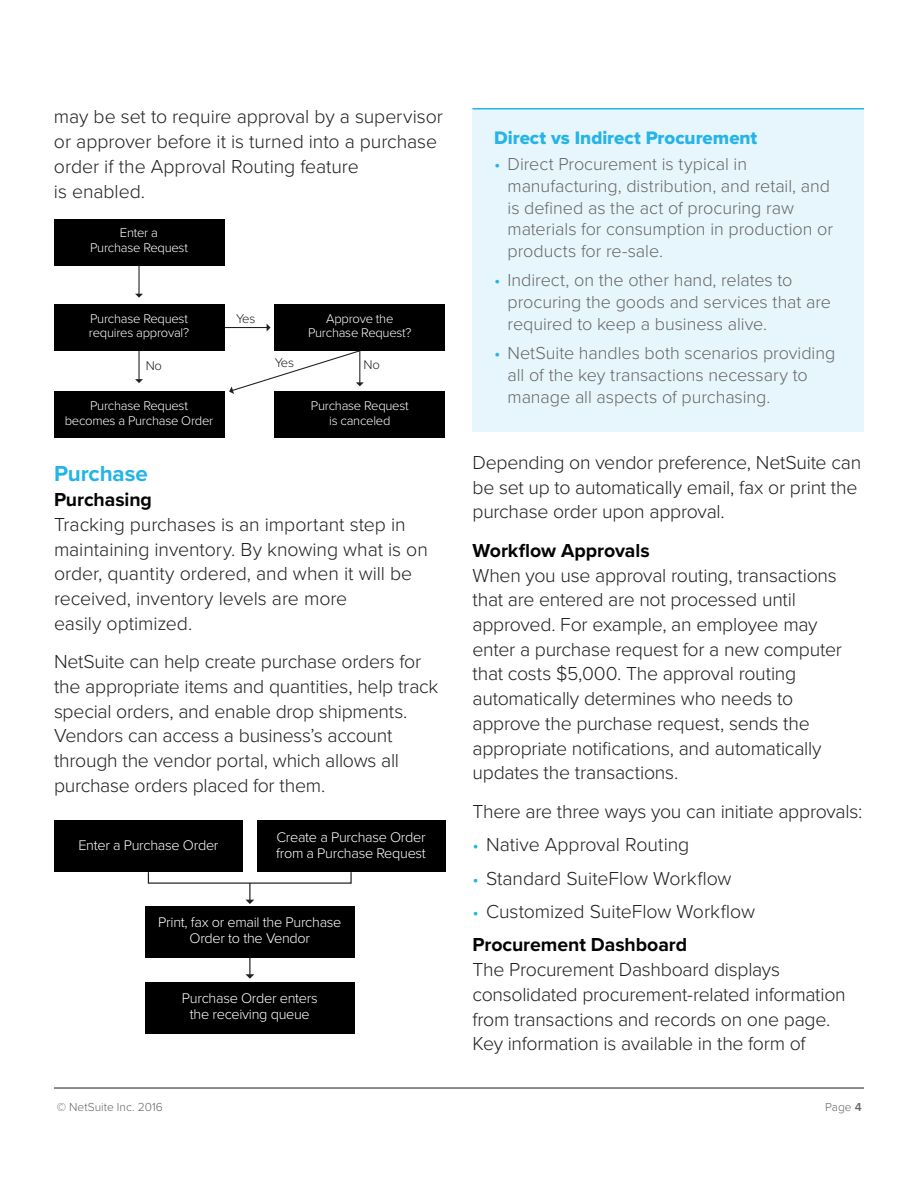
<style>
.page{position:relative;width:918px;height:1188px;background:#fff}
.page>*{position:absolute;margin:0;border:0;box-sizing:border-box;transform-origin:0 0}
.t1{font:700 22.5px "Proxima Nova";letter-spacing:-.005em;color:#24b4e8}
.t2{font:300 19.5px/24.8px "Proxima Nova";letter-spacing:-.015em;color:#231f20}
.t3{font:700 19.5px "Proxima Nova";letter-spacing:-.005em;color:#040503}
.t4{font:18.75px "Proxima Nova Extrabld";color:#24b4e8}
.t5{font:300 18px/21.6px "Proxima Nova";letter-spacing:-.005em;color:#666}
.t6{font:300 14.4px/16px "Proxima Nova";letter-spacing:-.02em;color:#fff;text-align:center}
.t7{font:300 13.05px/14.5px "Proxima Nova";letter-spacing:-.02em;color:#fff;text-align:center}
.t8{font:300 13.05px "Proxima Nova";letter-spacing:-.02em;color:#231f20}
.t9{font:300 12px "Proxima Nova";color:#666}
.s1{color:#24b4e8}
.s2{font-size:18px;color:#24b4e8}
.s3{font-weight:700;color:#040503}
.s4{font-weight:600}
</style>
<div class="page">
<hr style="left:54px;top:1087px;width:810px;height:2px;background:#666">
<div style="left:472px;top:108px;width:392px;height:324px;background:#e7f6fc"></div>
<hr style="left:472px;top:108px;width:392px;height:2px;background:#24b4e8">
<svg style="left:246px;top:884px;width:8px;height:20px"></svg>
<svg style="left:246px;top:958px;width:8px;height:21px"></svg>
<div style="left:54px;top:820px;width:189px;height:52px;background:#000"></div>
<div style="left:257px;top:820px;width:189px;height:52px;background:#000"></div>
<div style="left:145px;top:906px;width:209px;height:52px;background:#000"></div>
<div style="left:145px;top:982px;width:209px;height:52px;background:#000"></div>
<div style="left:54px;top:219px;width:170px;height:46px;background:#000"></div>
<hr style="left:138px;top:265px;width:2px;height:29px;background:#231f20">
<svg style="left:135px;top:294px;width:8px;height:4px"></svg>
<hr style="left:224px;top:327px;width:43px;height:1px;background:#231f20">
<svg style="left:267px;top:324px;width:4px;height:7px"></svg>
<svg style="left:229px;top:349px;width:135px;height:45px"></svg>
<hr style="left:138px;top:351px;width:2px;height:29px;background:#231f20">
<svg style="left:135px;top:379px;width:8px;height:4px"></svg>
<div style="left:275px;top:304px;width:170px;height:47px;background:#000"></div>
<div style="left:275px;top:391px;width:170px;height:47px;background:#000"></div>
<div style="left:54px;top:304px;width:170px;height:47px;background:#000"></div>
<div style="left:54px;top:391px;width:170px;height:47px;background:#000"></div>
<p class="t2" style="left:54px;top:105px;width:391px">may be set to require approval by a supervisor or approver before it is turned into a purchase order if the Approval Routing feature<br>is enabled.</p>
<p class="t7" style="left:90px;top:226px;width:99px">Enter a<br>Purchase Request</p>
<p class="t7" style="left:89px;top:311px;width:102px;text-align:left">Purchase Request requires approval?</p>
<p class="t8" style="left:236px;top:311px;width:21px">Yes</p>
<p class="t7" style="left:308px;top:311px;width:105px">Approve the<br>Purchase Request?</p>
<p class="t8" style="left:146px;top:358px;width:18px">No</p>
<p class="t8" style="left:275px;top:355px;width:21px">Yes</p>
<p class="t8" style="left:364px;top:356px;width:18px">No</p>
<p class="t7" style="left:65px;top:399px;width:150px">Purchase Request becomes a Purchase Order</p>
<p class="t7" style="left:311px;top:399px;width:99px">Purchase Request is canceled</p>
<p class="t1" style="left:54px;top:460px;width:95px">Purchase</p>
<p class="t3" style="left:54px;top:488px;width:100px">Purchasing</p>
<p class="t2" style="left:54px;top:512px;width:375px">Tracking purchases is an important step in maintaining inventory. By knowing what is on order, quantity ordered, and when it will be received, inventory levels are more<br>easily optimized.</p>
<p class="t2" style="left:54px;top:649px;width:386px">NetSuite can help create purchase orders for the appropriate items and quantities, help track special orders, and enable drop shipments.<br>Vendors can access a business’s account through the vendor portal, which allows all purchase orders placed for them.</p>
<p class="t6" style="left:78px;top:837px;width:142px">Enter a Purchase Order</p>
<p class="t6" style="left:276px;top:829px;width:151px;text-align:left">Create a Purchase Order from a Purchase Request</p>
<p class="t6" style="left:158px;top:915px;width:185px">Print, fax or email the Purchase<br>Order to the Vendor</p>
<p class="t6" style="left:182px;top:991px;width:137px">Purchase Order enters the receiving queue</p>
<p class="t4" style="left:494px;top:127px;width:265px">Direct vs Indirect Procurement</p>
<p class="t5" style="left:508px;top:154px;width:327px;text-indent:-14px"><span class="s1">•</span> Direct Procurement is typical in manufacturing, distribution, and retail, and is defined as the act of procuring raw materials for consumption in production or products for re-sale.</p>
<p class="t5" style="left:508px;top:270px;width:325px;text-indent:-14px"><span class="s1">•</span> Indirect, on the other hand, relates to procuring the goods and services that are required to keep a business alive.</p>
<p class="t5" style="left:508px;top:343px;width:329px;text-indent:-14px"><span class="s1">•</span> NetSuite handles both scenarios providing all of the key transactions necessary to manage all aspects of purchasing.</p>
<p class="t2" style="left:472px;top:450px;width:390px">Depending on vendor preference, NetSuite can be set up to automatically email, fax or print the purchase order upon approval.</p>
<p class="t3" style="left:472px;top:539px;width:179px">Workflow Approvals</p>
<p class="t2" style="left:472px;top:563px;width:371px">When you use approval routing, transactions that are entered are not processed until approved. For example, an employee may enter a purchase request for a new computer that costs $5,000. The approval routing automatically determines who needs to approve the purchase request, sends the appropriate notifications, and automatically updates the transactions.</p>
<p class="t2" style="left:472px;top:799px;width:391px">There are three ways you can initiate approvals:</p>
<p class="t2" style="left:472px;top:833px;width:218px"><span class="s2">•</span> Native Approval Routing</p>
<p class="t2" style="left:472px;top:866px;width:261px"><span class="s2">•</span> Standard SuiteFlow Workflow</p>
<p class="t2" style="left:472px;top:895px;width:284px;line-height:33.5px"><span class="s2">•</span> Customized SuiteFlow Workflow<br><span class="s3">Procurement Dashboard</span></p>
<p class="t2" style="left:473px;top:958px;width:375px">The Procurement Dashboard displays consolidated procurement-related information from transactions and records on one page.<br>Key information is available in the form of</p>
<p class="t9" style="left:57px;top:1100px;width:107px">© NetSuite Inc. 2016</p>
<p class="t9" style="left:825px;top:1100px;width:38px">Page <span class="s4">4</span></p>
</div>
